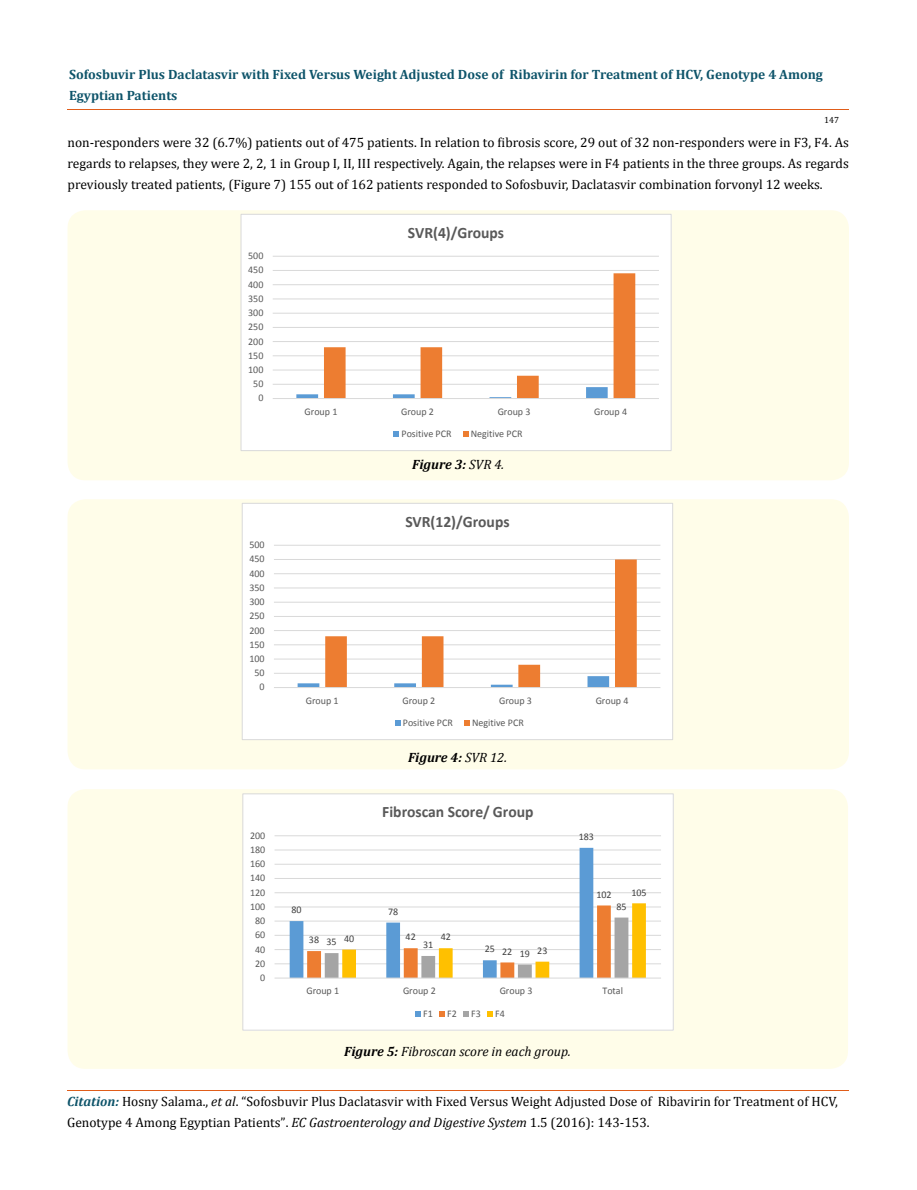
<style>
.page{position:relative;width:917px;height:1190px;background:#fff}
.page>*{position:absolute;margin:0;border:0;box-sizing:border-box;transform-origin:0 0}
.t1{font:700 15.9px "Calibri";color:#595959}
.t2{font:13.5px/21px "Cambria";color:#000}
.t3{font:700 13.5px/21px "Cambria";color:#0e546a}
.t4{font:italic 13.5px "Cambria";color:#000}
.t5{font:italic 700 13.5px "Cambria";color:#000}
.t6{font:10.2px "Calibri";color:#595959}
.t7{font:10.2px "Calibri";color:#404040}
.t8{font:9px "Cambria";color:#000}
.s1{font-weight:400}
.s2{font-weight:700}
.s3{font-weight:700;font-style:italic;color:#0e546a}
.s4{font-style:italic}
.s5{font-size:13.35px}
</style>
<div class="page">
<hr style="left:68px;top:109px;width:781px;height:1px;background:#e05d1a">
<div style="left:68px;top:210px;width:781px;height:270px;background:#fffde9;border-radius:18px"></div>
<div style="left:241px;top:214px;width:430px;height:236px;background:#fff"></div>
<hr style="left:273px;top:384px;width:386px;height:1px;background:#d9d9d9">
<hr style="left:273px;top:369px;width:386px;height:1px;background:#d9d9d9">
<hr style="left:273px;top:355px;width:386px;height:1px;background:#d9d9d9">
<hr style="left:273px;top:341px;width:386px;height:1px;background:#d9d9d9">
<hr style="left:273px;top:327px;width:386px;height:1px;background:#d9d9d9">
<hr style="left:273px;top:313px;width:386px;height:1px;background:#d9d9d9">
<hr style="left:273px;top:298px;width:386px;height:1px;background:#d9d9d9">
<hr style="left:273px;top:284px;width:386px;height:1px;background:#d9d9d9">
<hr style="left:273px;top:270px;width:386px;height:1px;background:#d9d9d9">
<hr style="left:273px;top:256px;width:386px;height:1px;background:#d9d9d9">
<svg style="left:296px;top:273px;width:339px;height:125px"></svg>
<hr style="left:273px;top:398px;width:386px;height:1px;background:#d9d9d9">
<svg style="left:393px;top:431px;width:6px;height:6px"></svg>
<svg style="left:463px;top:431px;width:5px;height:6px"></svg>
<div style="left:240px;top:214px;width:431px;height:237px;border:1px solid #d9d9d9"></div>
<div style="left:68px;top:499px;width:781px;height:270px;background:#fffde9;border-radius:18px"></div>
<div style="left:242px;top:503px;width:430px;height:236px;background:#fff"></div>
<hr style="left:274px;top:673px;width:386px;height:1px;background:#d9d9d9">
<hr style="left:274px;top:658px;width:386px;height:1px;background:#d9d9d9">
<hr style="left:274px;top:644px;width:386px;height:1px;background:#d9d9d9">
<hr style="left:274px;top:630px;width:386px;height:1px;background:#d9d9d9">
<hr style="left:274px;top:616px;width:386px;height:1px;background:#d9d9d9">
<hr style="left:274px;top:602px;width:386px;height:1px;background:#d9d9d9">
<hr style="left:274px;top:587px;width:386px;height:1px;background:#d9d9d9">
<hr style="left:274px;top:573px;width:386px;height:1px;background:#d9d9d9">
<hr style="left:274px;top:559px;width:386px;height:1px;background:#d9d9d9">
<hr style="left:274px;top:545px;width:386px;height:1px;background:#d9d9d9">
<svg style="left:297px;top:559px;width:339px;height:128px"></svg>
<hr style="left:274px;top:687px;width:386px;height:1px;background:#d9d9d9">
<svg style="left:395px;top:720px;width:5px;height:6px"></svg>
<svg style="left:464px;top:720px;width:6px;height:6px"></svg>
<div style="left:242px;top:503px;width:431px;height:237px;border:1px solid #d9d9d9"></div>
<div style="left:68px;top:789px;width:780px;height:279px;background:#fffde9;border-radius:18px"></div>
<div style="left:243px;top:794px;width:430px;height:236px;background:#fff"></div>
<hr style="left:274px;top:963px;width:387px;height:1px;background:#d9d9d9">
<hr style="left:274px;top:949px;width:387px;height:1px;background:#d9d9d9">
<hr style="left:274px;top:935px;width:387px;height:1px;background:#d9d9d9">
<hr style="left:274px;top:920px;width:387px;height:1px;background:#d9d9d9">
<hr style="left:274px;top:906px;width:387px;height:1px;background:#d9d9d9">
<hr style="left:274px;top:892px;width:387px;height:1px;background:#d9d9d9">
<hr style="left:274px;top:878px;width:387px;height:1px;background:#d9d9d9">
<hr style="left:274px;top:863px;width:387px;height:1px;background:#d9d9d9">
<hr style="left:274px;top:849px;width:387px;height:1px;background:#d9d9d9">
<hr style="left:274px;top:835px;width:387px;height:1px;background:#d9d9d9">
<svg style="left:290px;top:847px;width:356px;height:130px"></svg>
<hr style="left:274px;top:977px;width:387px;height:1px;background:#d9d9d9">
<svg style="left:415px;top:1011px;width:6px;height:5px"></svg>
<svg style="left:439px;top:1011px;width:6px;height:5px"></svg>
<svg style="left:463px;top:1011px;width:6px;height:5px"></svg>
<svg style="left:487px;top:1011px;width:5px;height:5px"></svg>
<div style="left:242px;top:793px;width:431px;height:237px;border:1px solid #d9d9d9"></div>
<p class="t3" style="left:69px;top:64px;width:755px">Sofosbuvir Plus Daclatasvir with Fixed Versus Weight Adjusted Dose of Ribavirin for Treatment of HCV, Genotype 4 Among<br>Egyptian Patients</p>
<p class="t8" style="left:824px;top:115px;width:16px">147</p>
<p class="t2" style="left:68px;top:132px;width:783px;text-align:justify">non-responders were 32 (6.7%) patients out of 475 patients. In relation to fibrosis score, 29 out of 32 non-responders were in F3, F4. As regards to relapses, they were 2, 2, 1 in Group I, II, III respectively. Again, the relapses were in F4 patients in the three groups. As regards previously treated patients, (Figure 7) 155 out of 162 patients responded to Sofosbuvir, Daclatasvir combination forvonyl 12 weeks.</p>
<p class="t6" style="left:248px;top:249px;width:17px">500</p>
<p class="t6" style="left:248px;top:263px;width:17px">450</p>
<p class="t6" style="left:248px;top:278px;width:17px">400</p>
<p class="t6" style="left:248px;top:292px;width:17px">350</p>
<p class="t6" style="left:248px;top:306px;width:17px">300</p>
<p class="t6" style="left:248px;top:320px;width:17px">250</p>
<p class="t6" style="left:248px;top:335px;width:17px">200</p>
<p class="t6" style="left:248px;top:349px;width:17px">150</p>
<p class="t6" style="left:248px;top:363px;width:17px">100</p>
<p class="t6" style="left:253px;top:377px;width:12px">50</p>
<p class="t6" style="left:258px;top:391px;width:7px">0</p>
<p class="t6" style="left:249px;top:538px;width:17px">500</p>
<p class="t6" style="left:249px;top:552px;width:17px">450</p>
<p class="t6" style="left:249px;top:567px;width:17px">400</p>
<p class="t6" style="left:249px;top:581px;width:17px">350</p>
<p class="t6" style="left:249px;top:595px;width:17px">300</p>
<p class="t6" style="left:249px;top:609px;width:17px">250</p>
<p class="t6" style="left:249px;top:623px;width:17px">200</p>
<p class="t6" style="left:249px;top:638px;width:17px">150</p>
<p class="t6" style="left:249px;top:652px;width:17px">100</p>
<p class="t6" style="left:254px;top:666px;width:12px">50</p>
<p class="t6" style="left:259px;top:680px;width:7px">0</p>
<p class="t6" style="left:250px;top:828px;width:17px">200</p>
<p class="t6" style="left:250px;top:843px;width:17px">180</p>
<p class="t6" style="left:250px;top:857px;width:17px">160</p>
<p class="t6" style="left:250px;top:871px;width:17px">140</p>
<p class="t6" style="left:250px;top:885px;width:17px">120</p>
<p class="t6" style="left:250px;top:900px;width:17px">100</p>
<p class="t6" style="left:255px;top:914px;width:12px">80</p>
<p class="t6" style="left:255px;top:928px;width:12px">60</p>
<p class="t6" style="left:255px;top:942px;width:12px">40</p>
<p class="t6" style="left:255px;top:957px;width:12px">20</p>
<p class="t6" style="left:260px;top:971px;width:7px">0</p>
<p class="t1" style="left:408px;top:222px;width:98px">SVR(4)/Groups</p>
<p class="t6" style="left:304px;top:405px;width:34px">Group 1</p>
<p class="t6" style="left:401px;top:405px;width:34px">Group 2</p>
<p class="t6" style="left:497px;top:405px;width:34px">Group 3</p>
<p class="t6" style="left:594px;top:405px;width:34px">Group 4</p>
<p class="t6" style="left:401px;top:427px;width:51px">Positive PCR</p>
<p class="t6" style="left:471px;top:427px;width:53px">Negitive PCR</p>
<p class="t5" style="left:412px;top:455px;width:93px">Figure 3: <span class="s1">SVR 4.</span></p>
<p class="t1" style="left:405px;top:511px;width:106px">SVR(12)/Groups</p>
<p class="t6" style="left:306px;top:694px;width:34px">Group 1</p>
<p class="t6" style="left:402px;top:694px;width:34px">Group 2</p>
<p class="t6" style="left:499px;top:694px;width:34px">Group 3</p>
<p class="t6" style="left:595px;top:694px;width:34px">Group 4</p>
<p class="t6" style="left:403px;top:716px;width:52px">Positive PCR</p>
<p class="t6" style="left:472px;top:716px;width:53px">Negitive PCR</p>
<p class="t5" style="left:408px;top:747px;width:100px">Figure 4: <span class="s1">SVR 12.</span></p>
<p class="t1" style="left:382px;top:802px;width:153px">Fibroscan Score/ Group</p>
<p class="t7" style="left:291px;top:903px;width:12px">80</p>
<p class="t7" style="left:388px;top:905px;width:12px">78</p>
<p class="t7" style="left:309px;top:933px;width:12px">38</p>
<p class="t7" style="left:405px;top:930px;width:12px">42</p>
<p class="t7" style="left:344px;top:932px;width:12px">40</p>
<p class="t7" style="left:440px;top:930px;width:12px">42</p>
<p class="t7" style="left:326px;top:935px;width:12px">35</p>
<p class="t7" style="left:423px;top:938px;width:12px">31</p>
<p class="t7" style="left:484px;top:942px;width:12px">25</p>
<p class="t7" style="left:502px;top:944px;width:12px">22</p>
<p class="t7" style="left:519px;top:946px;width:12px">19</p>
<p class="t7" style="left:537px;top:944px;width:12px">23</p>
<p class="t7" style="left:579px;top:830px;width:17px">183</p>
<p class="t7" style="left:596px;top:887px;width:17px">102</p>
<p class="t7" style="left:631px;top:885px;width:17px">105</p>
<p class="t7" style="left:616px;top:900px;width:12px">85</p>
<p class="t6" style="left:306px;top:984px;width:34px">Group 1</p>
<p class="t6" style="left:403px;top:984px;width:34px">Group 2</p>
<p class="t6" style="left:499px;top:984px;width:34px">Group 3</p>
<p class="t6" style="left:602px;top:984px;width:22px">Total</p>
<p class="t6" style="left:423px;top:1007px;width:11px">F1</p>
<p class="t6" style="left:447px;top:1007px;width:11px">F2</p>
<p class="t6" style="left:471px;top:1007px;width:11px">F3</p>
<p class="t6" style="left:495px;top:1007px;width:11px">F4</p>
<p class="t4" style="left:344px;top:1041px;width:228px"><span class="s2">Figure 5:</span> Fibroscan score in each group.</p>
<p class="t2" style="left:67px;top:1090px;width:772px"><span class="s3">Citation:</span> Hosny Salama., <span class="s4">et al</span>. “Sofosbuvir Plus Daclatasvir with Fixed Versus Weight Adjusted Dose of Ribavirin for Treatment of HCV,<br>Genotype 4 Among Egyptian Patients”<span class="s5">.</span> <span class="s4">EC Gastroenterology and Digestive System</span> <span class="s5">1</span>.5 (2016): 143-153.</p>
</div>
